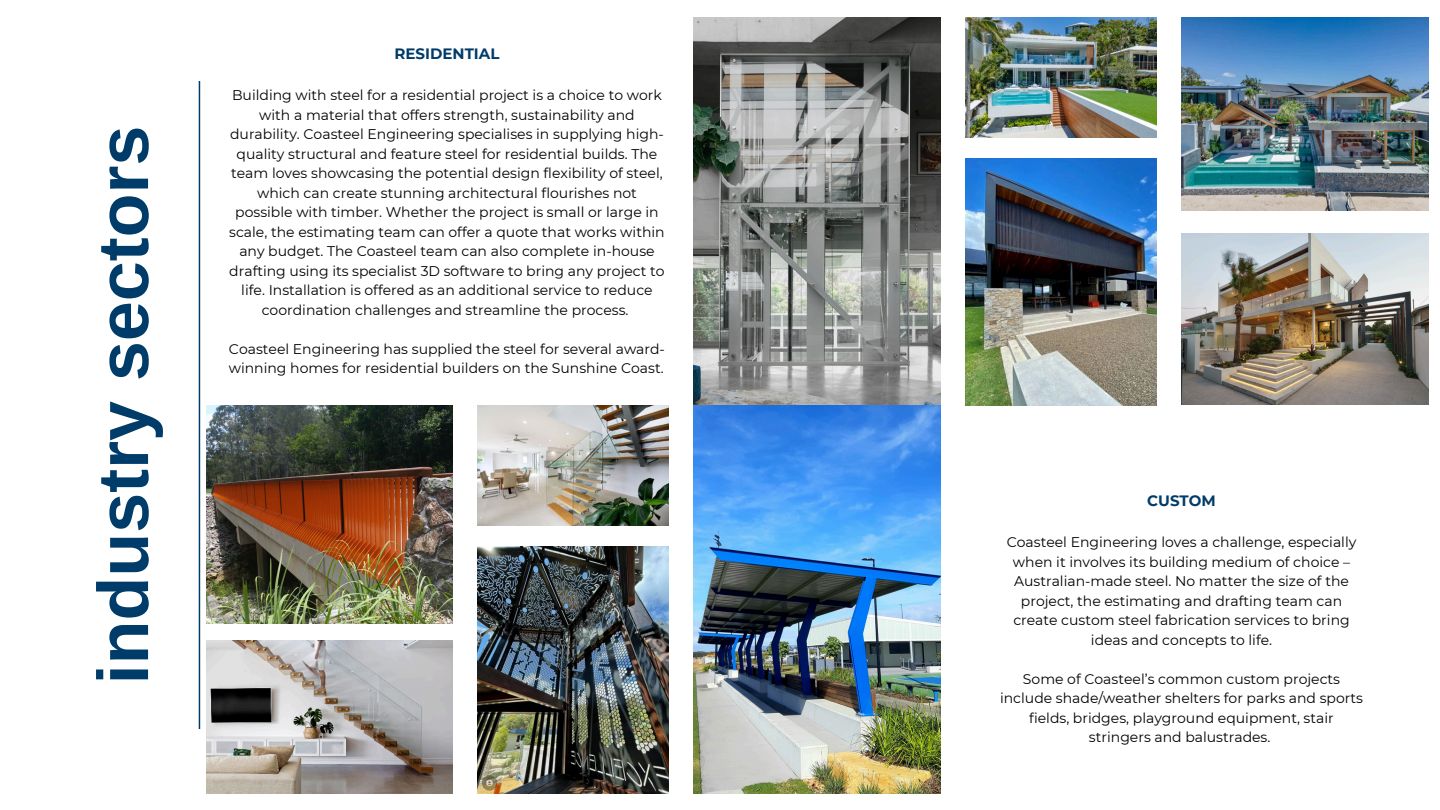
<style>
.page{position:relative;width:1440px;height:810px;background:#fff}
.page>*{position:absolute;margin:0;border:0;box-sizing:border-box;transform-origin:0 0}
.t1{font:700 71.8px "Liberation Sans";color:#003c69}
.t2{font:700 15px "Montserrat";color:#003c69}
.t3{font:14px/19.5px "Montserrat";color:#000;text-align:center}
</style>
<div class="page">
<hr style="left:199px;top:81px;width:1px;height:648px;background:#003c69">
<img style="left:206px;top:406px;width:246px;height:217px">
<img style="left:478px;top:406px;width:191px;height:120px">
<img style="left:206px;top:640px;width:246px;height:154px">
<img style="left:478px;top:547px;width:191px;height:247px">
<img style="left:965px;top:17px;width:192px;height:120px">
<img style="left:1182px;top:17px;width:246px;height:194px">
<img style="left:965px;top:158px;width:192px;height:247px">
<img style="left:1182px;top:234px;width:246px;height:170px">
<img style="left:694px;top:17px;width:247px;height:777px">
<h1 class="t1" style="left:74px;top:684px;width:560px;rotate:-90deg">industry sectors</h1>
<p class="t2" style="left:395px;top:43px;width:106px">RESIDENTIAL</p>
<p class="t3" style="left:229px;top:85px;width:437px">Building with steel for a residential project is a choice to work with a material that offers strength, sustainability and durability. Coasteel Engineering specialises in supplying high&shy;quality structural and feature steel for residential builds. The team loves showcasing the potential design flexibility of steel, which can create stunning architectural flourishes not possible with timber. Whether the project is small or large in scale, the estimating team can offer a quote that works within any budget. The Coasteel team can also complete in-house drafting using its specialist 3D software to bring any project to life. Installation is offered as an additional service to reduce coordination challenges and streamline the process.</p>
<p class="t3" style="left:229px;top:339px;width:438px;text-align:left">Coasteel Engineering has supplied the steel for several award&shy;winning homes for residential builders on the Sunshine Coast.</p>
<p class="t2" style="left:1147px;top:490px;width:70px">CUSTOM</p>
<p class="t3" style="left:1007px;top:532px;width:351px">Coasteel Engineering loves a challenge, especially when it involves its building medium of choice – Australian-made steel. No matter the size of the project, the estimating and drafting team can create custom steel fabrication services to bring ideas and concepts to life.</p>
<p class="t3" style="left:1000px;top:669px;width:364px">Some of Coasteel’s common custom projects include shade/weather shelters for parks and sports fields, bridges, playground equipment, stair stringers and balustrades.</p>
</div>
